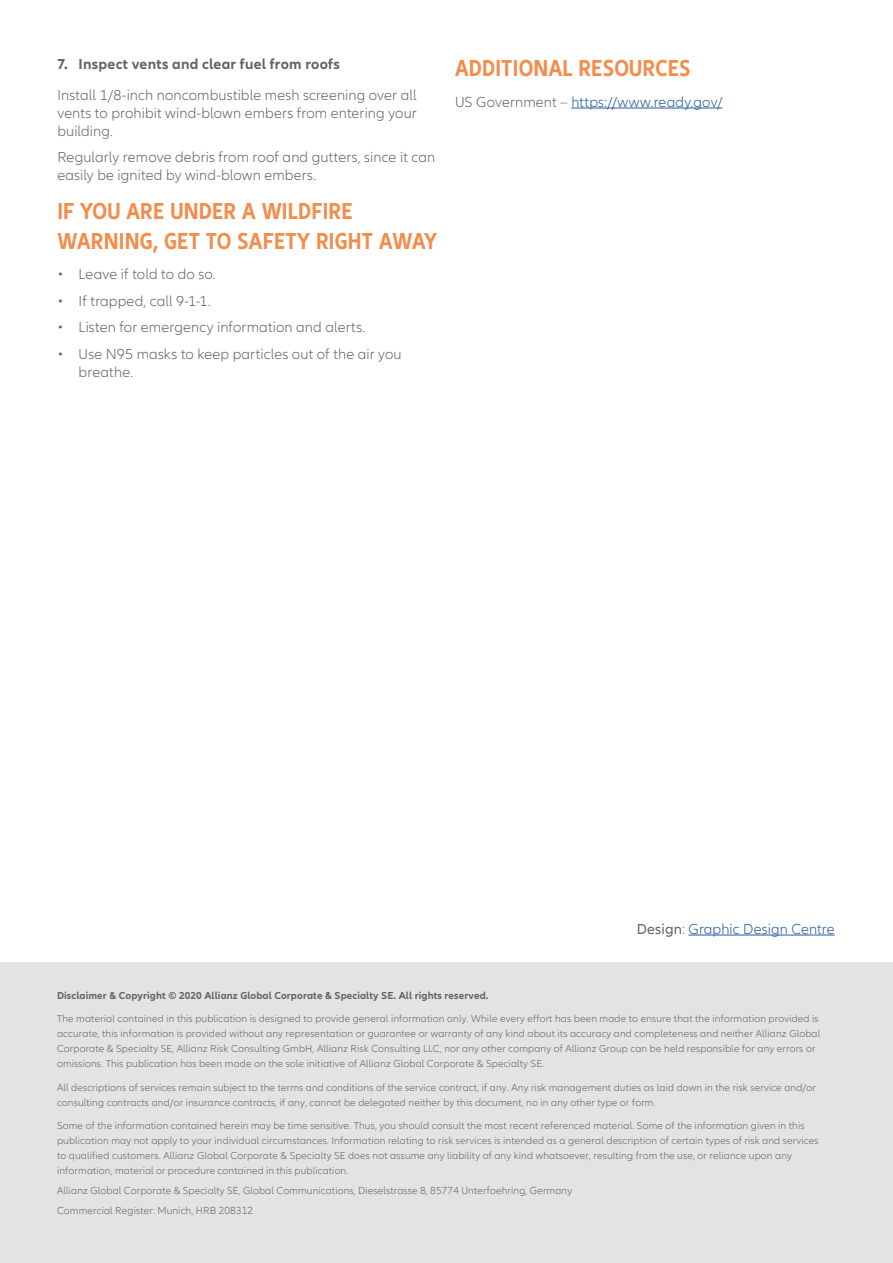
<style>
.page{position:relative;width:893px;height:1263px;background:#fff}
.page>*{position:absolute;margin:0;border:0;box-sizing:border-box;transform-origin:0 0}
.t1{font:700 condensed 24px/30px "Allianz Neo";letter-spacing:.01em;color:#f28d4c}
.t2{font:300 15px/18px "Allianz Neo";letter-spacing:.01em;color:#636362}
.t3{font:300 15px "Allianz Neo";letter-spacing:.01em;color:#245a9c}
.t4{font:700 15px "Allianz Neo";letter-spacing:.015em;color:#636362}
.t5{font:300 10.5px/15px "Allianz Neo";letter-spacing:.015em;color:#636362}
.t6{font:700 10.5px "Allianz Neo";letter-spacing:.01em;color:#636362}
.s1{color:#636362}
.s2{font-weight:400;color:#636362}
</style>
<div class="page">
<hr style="left:571px;top:108px;width:152px;height:1px;background:#245a9c">
<hr style="left:688px;top:935px;width:147px;height:1px;background:#245a9c">
<div style="left:0;top:962px;width:893px;height:301px;background:#e3e3e3"></div>
<h2 class="t4" style="left:57px;top:55px;width:284px">7. Inspect vents and clear fuel from roofs</h2>
<h2 class="t2" style="left:57px;top:86px;width:361px;text-align:justify">Install 1/8-inch noncombustible mesh screening over all vents to prohibit wind-blown embers from entering your building.</h2>
<h2 class="t2" style="left:57px;top:149px;width:379px">Regularly remove debris from roof and gutters, since it can easily be ignited by wind-blown embers.</h2>
<h1 class="t1" style="left:57px;top:196px;width:381px">IF YOU ARE UNDER A WILDFIRE<br>WARNING, GET TO SAFETY RIGHT AWAY</h1>
<h2 class="t2" style="left:57px;top:266px;width:160px">• Leave if told to do so.</h2>
<h2 class="t2" style="left:57px;top:292px;width:155px">• If trapped, call 9-1-1.</h2>
<h2 class="t2" style="left:57px;top:319px;width:309px">• Listen for emergency information and alerts.</h2>
<h2 class="t2" style="left:79px;top:345px;width:325px;text-indent:-21px">• Use N95 masks to keep particles out of the air you breathe.</h2>
<h1 class="t1" style="left:455px;top:53px;width:237px">ADDITIONAL RESOURCES</h1>
<h2 class="t3" style="left:455px;top:93px;width:269px"><span class="s1">US Government –</span> https://www.ready.gov/</h2>
<h2 class="t3" style="left:637px;top:920px;width:199px"><span class="s2">Design</span><span class="s1">:</span> Graphic Design Centre</h2>
<p class="t6" style="left:57px;top:989px;width:433px">Disclaimer &amp; Copyright © 2020 Allianz Global Corporate &amp; Specialty SE. All rights reserved.</p>
<p class="t5" style="left:57px;top:1011px;width:765px">The material contained in this publication is designed to provide general information only. While every effort has been made to ensure that the information provided is accurate, this information is provided without any representation or guarantee or warranty of any kind about its accuracy and completeness and neither Allianz Global Corporate &amp; Specialty SE, Allianz Risk Consulting GmbH, Allianz Risk Consulting LLC, nor any other company of Allianz Group can be held responsible for any errors or omissions. This publication has been made on the sole initiative of Allianz Global Corporate &amp; Specialty SE.</p>
<p class="t5" style="left:57px;top:1080px;width:760px">All descriptions of services remain subject to the terms and conditions of the service contract, if any. Any risk management duties as laid down in the risk service and/or consulting contracts and/or insurance contracts, if any, cannot be delegated neither by this document, no in any other type or form.</p>
<p class="t5" style="left:57px;top:1118px;width:763px">Some of the information contained herein may be time sensitive. Thus, you should consult the most recent referenced material. Some of the information given in this publication may not apply to your individual circumstances. Information relating to risk services is intended as a general description of certain types of risk and services to qualified customers. Allianz Global Corporate &amp; Specialty SE does not assume any liability of any kind whatsoever, resulting from the use, or reliance upon any information, material or procedure contained in this publication.</p>
<p class="t5" style="left:57px;top:1181px;width:517px;line-height:19.5px">Allianz Global Corporate &amp; Specialty SE, Global Communications, Dieselstrasse 8, 85774 Unterfoehring, Germany<br>Commercial Register: Munich, HRB 208312</p>
</div>
